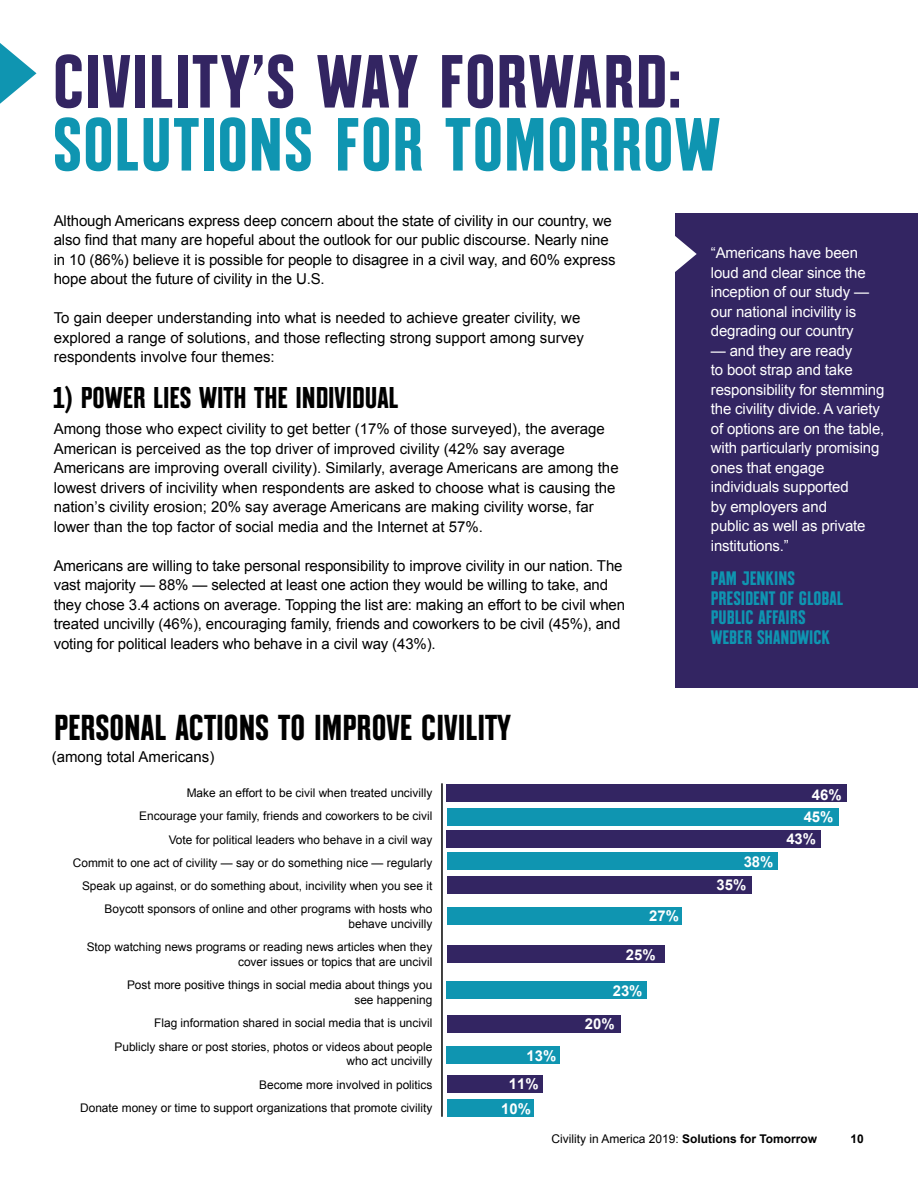
<style>
.page{position:relative;width:918px;height:1188px;background:#fff}
.page>*{position:absolute;margin:0;border:0;box-sizing:border-box;transform-origin:0 0}
.t1{font:700 75px "Always Montefiore";letter-spacing:.015em;color:#332562}
.t2{font:700 75px "Always Montefiore";letter-spacing:.01em;color:#0f95b1}
.t3{font:700 36px "Always Montefiore";color:#000}
.t4{font:700 30px "Always Montefiore";color:#000}
.t5{font:700 19.5px/19.5px "Always Montefiore";color:#0f95b1}
.t6{font:15px/19.5px "Arial";color:#000}
.t7{font:15px/19.5px "Arial";letter-spacing:-.01em;color:#fff}
.t8{font:700 14.85px/22.2px "Arial";color:#fff}
.t9{font:12px "Arial";color:#000}
.t10{font:700 12px "Arial";color:#000}
.t11{font:11.85px/23.2px "Arial";color:#000;text-align:right}
.s1{font-weight:700}
</style>
<div class="page">
<div style="left:675px;top:213px;width:243px;height:475px;background:#332562"></div>
<svg style="left:675px;top:236px;width:22px;height:36px"></svg>
<hr style="left:441px;top:783px;width:2px;height:334px;background:#000">
<div style="left:447px;top:808px;width:391px;height:17px;background:#0f95b1"></div>
<div style="left:447px;top:830px;width:374px;height:17px;background:#332562"></div>
<div style="left:447px;top:853px;width:330px;height:17px;background:#0f95b1"></div>
<div style="left:447px;top:876px;width:304px;height:17px;background:#332562"></div>
<div style="left:447px;top:908px;width:235px;height:17px;background:#0f95b1"></div>
<div style="left:447px;top:946px;width:217px;height:17px;background:#332562"></div>
<div style="left:447px;top:1015px;width:174px;height:17px;background:#332562"></div>
<div style="left:447px;top:1047px;width:113px;height:17px;background:#0f95b1"></div>
<div style="left:447px;top:1075px;width:95px;height:17px;background:#332562"></div>
<div style="left:447px;top:1100px;width:87px;height:17px;background:#0f95b1"></div>
<div style="left:447px;top:785px;width:400px;height:17px;background:#332562"></div>
<div style="left:447px;top:982px;width:200px;height:17px;background:#0f95b1"></div>
<svg style="left:0;top:43px;width:37px;height:61px"></svg>
<p class="t1" style="left:53px;top:38px;width:630px">CIVILITY’S WAY FORWARD:</p>
<p class="t2" style="left:53px;top:101px;width:668px">SOLUTIONS FOR TOMORROW</p>
<p class="t6" style="left:54px;top:211px;width:563px">Although Americans express deep concern about the state of civility in our country, we also find that many are hopeful about the outlook for our public discourse. Nearly nine in 10 (86%) believe it is possible for people to disagree in a civil way, and 60% express hope about the future of civility in the U.S.</p>
<p class="t6" style="left:54px;top:308px;width:532px">To gain deeper understanding into what is needed to achieve greater civility, we explored a range of solutions, and those reflecting strong support among survey respondents involve four themes:</p>
<p class="t4" style="left:54px;top:380px;width:346px">1) POWER LIES WITH THE INDIVIDUAL</p>
<p class="t6" style="left:54px;top:419px;width:566px">Among those who expect civility to get better (17% of those surveyed), the average American is perceived as the top driver of improved civility (42% say average Americans are improving overall civility). Similarly, average Americans are among the lowest drivers of incivility when respondents are asked to choose what is causing the nation’s civility erosion; 20% say average Americans are making civility worse, far lower than the top factor of social media and the Internet at 57%.</p>
<p class="t6" style="left:54px;top:556px;width:573px">Americans are willing to take personal responsibility to improve civility in our nation. The vast majority — 88% — selected at least one action they would be willing to take, and they chose 3.4 actions on average. Topping the list are: making an effort to be civil when treated uncivilly (46%), encouraging family, friends and coworkers to be civil (45%), and voting for political leaders who behave in a civil way (43%).</p>
<p class="t3" style="left:54px;top:707px;width:458px">PERSONAL ACTIONS TO IMPROVE CIVILITY</p>
<p class="t6" style="left:52px;top:747px;width:164px">(among total Americans)</p>
<p class="t11" style="left:73px;top:782px;width:361px">Make an effort to be civil when treated uncivilly<br>Encourage your family, friends and coworkers to be civil<br>Vote for political leaders who behave in a civil way<br>Commit to one act of civility — say or do something nice — regularly Speak up against, or do something about, incivility when you see it Boycott sponsors of online and other programs with hosts who</p>
<p class="t11" style="left:87px;top:912px;width:347px">behave uncivilly<br>Stop watching news programs or reading news articles when they</p>
<p class="t11" style="left:127px;top:950px;width:307px">cover issues or topics that are uncivil<br>Post more positive things in social media about things you</p>
<p class="t11" style="left:114px;top:988px;width:319px">see happening<br>Flag information shared in social media that is uncivil<br>Publicly share or post stories, photos or videos about people</p>
<p class="t11" style="left:80px;top:1050px;width:354px">who act uncivilly<br>Become more involved in politics<br>Donate money or time to support organizations that promote civility</p>
<p class="t8" style="left:509px;top:1042px;width:49px;line-height:28.2px;text-indent:18px">13%<br>11%</p>
<p class="t8" style="left:501px;top:1098px;width:31px">10%</p>
<p class="t8" style="left:649px;top:905px;width:31px">27%</p>
<p class="t8" style="left:626px;top:944px;width:31px">25%</p>
<p class="t8" style="left:613px;top:980px;width:31px">23%</p>
<p class="t8" style="left:585px;top:1013px;width:31px">20%</p>
<p class="t7" style="left:711px;top:243px;width:160px">“Americans have been loud and clear since the inception of our study — our national incivility is degrading our country</p>
<p class="t7" style="left:711px;top:341px;width:175px">— and they are ready<br>to boot strap and take responsibility for stemming the civility divide. A variety of options are on the table, with particularly promising ones that engage individuals supported<br>by employers and<br>public as well as private institutions.”</p>
<p class="t5" style="left:711px;top:569px;width:134px">PAM JENKINS<br>PRESIDENT OF GLOBAL<br>PUBLIC AFFAIRS<br>WEBER SHANDWICK</p>
<p class="t8" style="left:812px;top:784px;width:31px">46%</p>
<p class="t8" style="left:717px;top:850px;width:58px;line-height:23.5px;text-indent:27px">38%<br>35%</p>
<p class="t8" style="left:786px;top:806px;width:49px;text-indent:17px">45%<br>43%</p>
<p class="t9" style="left:551px;top:1131px;width:267px">Civility in America 2019: <span class="s1">Solutions for Tomorrow</span></p>
<p class="t10" style="left:851px;top:1131px;width:15px">10</p>
</div>
